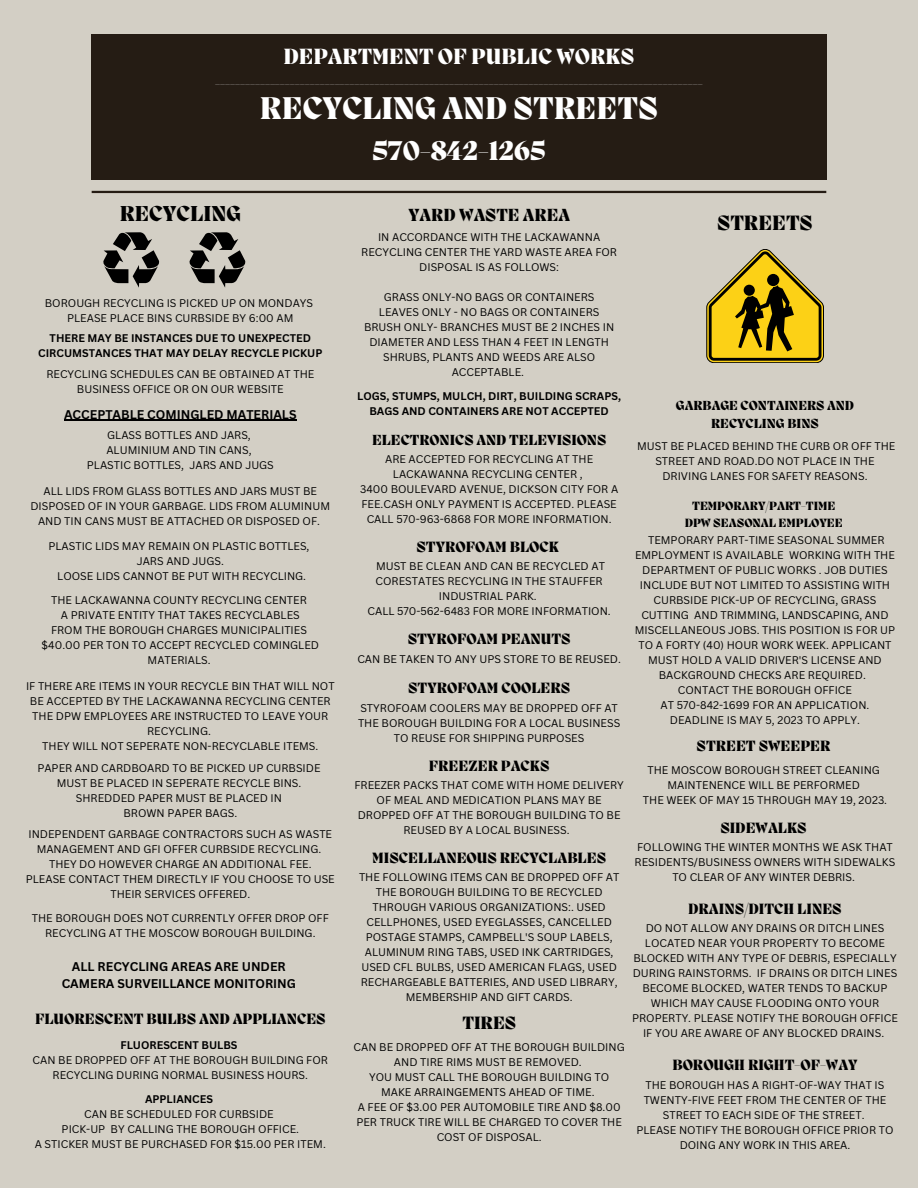
<style>
.page{position:relative;width:918px;height:1188px;background:#d3cfc5}
.page>*{position:absolute;margin:0;border:0;box-sizing:border-box;transform-origin:0 0}
.t1{font:800 32.25px "Migra";color:#fff}
.t2{font:800 27.75px "Migra";color:#fff}
.t3{font:800 22.65px "Migra";color:#fff}
.t4{font:800 22.2px "Migra";color:#000}
.t5{font:800 21.3px "Migra";color:#000}
.t6{font:800 18.3px "Migra";color:#000}
.t7{font:800 18px "Migra";color:#000}
.t8{font:800 15.3px "Migra";color:#000}
.t9{font:800 15px "Migra";color:#000}
.t10{font:800 13.5px/18.8px "Migra";color:#000;text-align:center}
.t11{font:700 12.3px/17.1px "Canva Sans";color:#000;text-align:center}
.t12{font:800 12.3px/17.1px "Migra";color:#000;text-align:center}
.t13{font:10.8px/15px "Canva Sans";color:#000;text-align:center}
.t14{font:700 10.8px/15px "Canva Sans";color:#000;text-align:center}
.t15{font:800 9.15px "Migra";color:#fff}
</style>
<div class="page">
<div style="left:92px;top:34px;width:734px;height:146px;background:#251c14"></div>
<hr style="left:92px;top:191px;width:734px;height:2px;background:#251c14">
<svg style="left:189px;top:232px;width:57px;height:56px"></svg>
<svg style="left:707px;top:249px;width:117px;height:114px"></svg>
<hr style="left:64px;top:420px;width:233px;height:1px;background:#000">
<svg style="left:103px;top:232px;width:57px;height:56px"></svg>
<h3 class="t3" style="left:283px;top:45px;width:353px">DEPARTMENT OF PUBLIC WORKS</h3>
<p class="t15" style="left:215px;top:77px;width:489px">__________________________________________________________________________________________________</p>
<h1 class="t1" style="left:260px;top:93px;width:400px">RECYCLING AND STREETS</h1>
<h2 class="t2" style="left:372px;top:138px;width:175px">570-842-1265</h2>
<h3 class="t4" style="left:120px;top:203px;width:123px">RECYCLING</h3>
<p class="t13" style="left:45px;top:296px;width:270px">BOROUGH RECYCLING IS PICKED UP ON MONDAYS<br>PLEASE PLACE BINS CURBSIDE BY 6:00 AM</p>
<p class="t14" style="left:38px;top:330px;width:286px">THERE MAY BE INSTANCES DUE TO UNEXPECTED<br>CIRCUMSTANCES THAT MAY DELAY RECYCLE PICKUP</p>
<p class="t13" style="left:46px;top:367px;width:269px">RECYCLING SCHEDULES CAN BE OBTAINED AT THE<br>BUSINESS OFFICE OR ON OUR WEBSITE</p>
<p class="t11" style="left:64px;top:405px;width:234px">ACCEPTABLE COMINGLED MATERIALS</p>
<p class="t13" style="left:87px;top:427px;width:188px">GLASS BOTTLES AND JARS,<br>ALUMINIUM AND TIN CANS,<br>PLASTIC BOTTLES, JARS AND JUGS</p>
<p class="t13" style="left:30px;top:483px;width:301px">ALL LIDS FROM GLASS BOTTLES AND JARS MUST BE<br>DISPOSED OF IN YOUR GARBAGE. LIDS FROM ALUMINUM<br>AND TIN CANS MUST BE ATTACHED OR DISPOSED OF.</p>
<p class="t13" style="left:48px;top:539px;width:263px">PLASTIC LIDS MAY REMAIN ON PLASTIC BOTTLES,<br>JARS AND JUGS.<br>LOOSE LIDS CANNOT BE PUT WITH RECYCLING.</p>
<p class="t13" style="left:42px;top:592px;width:279px">THE LACKAWANNA COUNTY RECYCLING CENTER<br>A PRIVATE ENTITY THAT TAKES RECYCLABLES<br>FROM THE BOROUGH CHARGES MUNICIPALITIES $40.00 PER TON TO ACCEPT RECYCLED COMINGLED MATERIALS.</p>
<p class="t13" style="left:26px;top:678px;width:310px">IF THERE ARE ITEMS IN YOUR RECYCLE BIN THAT WILL NOT BE ACCEPTED BY THE LACKAWANNA RECYCLING CENTER THE DPW EMPLOYEES ARE INSTRUCTED TO LEAVE YOUR RECYCLING.<br>THEY WILL NOT SEPERATE NON-RECYCLABLE ITEMS.</p>
<p class="t13" style="left:37px;top:760px;width:285px">PAPER AND CARDBOARD TO BE PICKED UP CURBSIDE MUST BE PLACED IN SEPERATE RECYCLE BINS.<br>SHREDDED PAPER MUST BE PLACED IN<br>BROWN PAPER BAGS.</p>
<p class="t13" style="left:26px;top:827px;width:311px">INDEPENDENT GARBAGE CONTRACTORS SUCH AS WASTE MANAGEMENT AND GFI OFFER CURBSIDE RECYCLING.<br>THEY DO HOWEVER CHARGE AN ADDITIONAL FEE.<br>PLEASE CONTACT THEM DIRECTLY IF YOU CHOOSE TO USE THEIR SERVICES OFFERED.</p>
<p class="t13" style="left:32px;top:910px;width:299px">THE BOROUGH DOES NOT CURRENTLY OFFER DROP OFF<br>RECYCLING AT THE MOSCOW BOROUGH BUILDING.</p>
<p class="t11" style="left:62px;top:958px;width:236px">ALL RECYCLING AREAS ARE UNDER<br>CAMERA SURVEILLANCE MONITORING</p>
<h3 class="t8" style="left:35px;top:1012px;width:292px">FLUORESCENT BULBS AND APPLIANCES</h3>
<p class="t14" style="left:120px;top:1037px;width:119px">FLUORESCENT BULBS</p>
<p class="t13" style="left:33px;top:1052px;width:297px">CAN BE DROPPED OFF AT THE BOROUGH BUILDING FOR<br>RECYCLING DURING NORMAL BUSINESS HOURS.</p>
<p class="t14" style="left:145px;top:1091px;width:70px">APPLIANCES</p>
<p class="t13" style="left:35px;top:1106px;width:293px">CAN BE SCHEDULED FOR CURBSIDE<br>PICK-UP BY CALLING THE BOROUGH OFFICE.<br>A STICKER MUST BE PURCHASED FOR $15.00 PER ITEM.</p>
<h3 class="t7" style="left:409px;top:207px;width:163px">YARD WASTE AREA</h3>
<p class="t13" style="left:361px;top:229px;width:257px">IN ACCORDANCE WITH THE LACKAWANNA<br>RECYCLING CENTER THE YARD WASTE AREA FOR<br>DISPOSAL IS AS FOLLOWS:</p>
<p class="t13" style="left:364px;top:289px;width:252px">GRASS ONLY-NO BAGS OR CONTAINERS<br>LEAVES ONLY - NO BAGS OR CONTAINERS<br>BRUSH ONLY- BRANCHES MUST BE 2 INCHES IN<br>DIAMETER AND LESS THAN 4 FEET IN LENGTH<br>SHRUBS, PLANTS AND WEEDS ARE ALSO<br>ACCEPTABLE.</p>
<p class="t14" style="left:357px;top:388px;width:265px">LOGS, STUMPS, MULCH, DIRT, BUILDING SCRAPS,<br>BAGS AND CONTAINERS ARE NOT ACCEPTED</p>
<h3 class="t9" style="left:372px;top:433px;width:236px">ELECTRONICS AND TELEVISIONS</h3>
<p class="t13" style="left:360px;top:452px;width:260px">ARE ACCEPTED FOR RECYCLING AT THE LACKAWANNA RECYCLING CENTER ,<br>3400 BOULEVARD AVENUE, DICKSON CITY FOR A FEE.CASH ONLY PAYMENT IS ACCEPTED. PLEASE CALL 570-963-6868 FOR MORE INFORMATION.</p>
<h3 class="t8" style="left:416px;top:540px;width:144px">STYROFOAM BLOCK</h3>
<p class="t13" style="left:368px;top:559px;width:245px">MUST BE CLEAN AND CAN BE RECYCLED AT<br>CORESTATES RECYCLING IN THE STAUFFER<br>INDUSTRIAL PARK.<br>CALL 570-562-6483 FOR MORE INFORMATION.</p>
<h3 class="t8" style="left:408px;top:632px;width:164px">STYROFOAM PEANUTS</h3>
<p class="t13" style="left:357px;top:651px;width:265px">CAN BE TAKEN TO ANY UPS STORE TO BE REUSED.</p>
<h3 class="t8" style="left:408px;top:681px;width:164px">STYROFOAM COOLERS</h3>
<p class="t13" style="left:358px;top:700px;width:264px">STYROFOAM COOLERS MAY BE DROPPED OFF AT<br>THE BOROUGH BUILDING FOR A LOCAL BUSINESS<br>TO REUSE FOR SHIPPING PURPOSES</p>
<h3 class="t8" style="left:429px;top:758px;width:122px">FREEZER PACKS</h3>
<p class="t13" style="left:354px;top:777px;width:271px">FREEZER PACKS THAT COME WITH HOME DELIVERY OF MEAL AND MEDICATION PLANS MAY BE DROPPED OFF AT THE BOROUGH BUILDING TO BE REUSED BY A LOCAL BUSINESS.</p>
<h3 class="t8" style="left:372px;top:850px;width:235px">MISCELLANEOUS RECYCLABLES</h3>
<p class="t13" style="left:359px;top:869px;width:262px">THE FOLLOWING ITEMS CAN BE DROPPED OFF AT THE BOROUGH BUILDING TO BE RECYCLED THROUGH VARIOUS ORGANIZATIONS:. USED CELLPHONES, USED EYEGLASSES, CANCELLED POSTAGE STAMPS, CAMPBELL'S SOUP LABELS, ALUMINUM RING TABS, USED INK CARTRIDGES, USED CFL BULBS, USED AMERICAN FLAGS, USED RECHARGEABLE BATTERIES, AND USED LIBRARY, MEMBERSHIP AND GIFT CARDS.</p>
<h3 class="t6" style="left:462px;top:1014px;width:55px">TIRES</h3>
<p class="t13" style="left:354px;top:1039px;width:273px">CAN BE DROPPED OFF AT THE BOROUGH BUILDING AND TIRE RIMS MUST BE REMOVED.<br>YOU MUST CALL THE BOROUGH BUILDING TO MAKE ARRAINGEMENTS AHEAD OF TIME.<br>A FEE OF $3.00 PER AUTOMOBILE TIRE AND $8.00<br>PER TRUCK TIRE WILL BE CHARGED TO COVER THE COST OF DISPOSAL.</p>
<h3 class="t5" style="left:717px;top:213px;width:97px">STREETS</h3>
<p class="t10" style="left:676px;top:397px;width:180px">GARBAGE CONTAINERS AND<br>RECYCLING BINS</p>
<p class="t13" style="left:637px;top:438px;width:260px">MUST BE PLACED BEHIND THE CURB OR OFF THE<br>STREET AND ROAD.DO NOT PLACE IN THE<br>DRIVING LANES FOR SAFETY REASONS.</p>
<p class="t12" style="left:685px;top:498px;width:160px">TEMPORARY/PART-TIME<br>DPW SEASONAL EMPLOYEE</p>
<p class="t13" style="left:635px;top:533px;width:262px">TEMPORARY PART-TIME SEASONAL SUMMER EMPLOYMENT IS AVAILABLE WORKING WITH THE DEPARTMENT OF PUBLIC WORKS . JOB DUTIES INCLUDE BUT NOT LIMITED TO ASSISTING WITH CURBSIDE PICK-UP OF RECYCLING, GRASS CUTTING AND TRIMMING, LANDSCAPING, AND MISCELLANEOUS JOBS. THIS POSITION IS FOR UP TO A FORTY (40) HOUR WORK WEEK. APPLICANT MUST HOLD A VALID DRIVER'S LICENSE AND BACKGROUND CHECKS ARE REQUIRED.<br>CONTACT THE BOROUGH OFFICE<br>AT 570-842-1699 FOR AN APPLICATION.<br>DEADLINE IS MAY 5, 2023 TO APPLY.</p>
<h3 class="t8" style="left:697px;top:739px;width:135px">STREET SWEEPER</h3>
<p class="t13" style="left:643px;top:762px;width:246px">THE MOSCOW BOROUGH STREET CLEANING<br>MAINTENENCE WILL BE PERFORMED<br>THE WEEK OF MAY 15 THROUGH MAY 19, 2023.</p>
<h3 class="t8" style="left:720px;top:820px;width:88px">SIDEWALKS</h3>
<p class="t13" style="left:635px;top:839px;width:262px">FOLLOWING THE WINTER MONTHS WE ASK THAT<br>RESIDENTS/BUSINESS OWNERS WITH SIDEWALKS<br>TO CLEAR OF ANY WINTER DEBRIS.</p>
<h3 class="t8" style="left:688px;top:902px;width:155px">DRAINS/DITCH LINES</h3>
<p class="t13" style="left:632px;top:921px;width:267px">DO NOT ALLOW ANY DRAINS OR DITCH LINES LOCATED NEAR YOUR PROPERTY TO BECOME BLOCKED WITH ANY TYPE OF DEBRIS, ESPECIALLY DURING RAINSTORMS. IF DRAINS OR DITCH LINES BECOME BLOCKED, WATER TENDS TO BACKUP WHICH MAY CAUSE FLOODING ONTO YOUR PROPERTY. PLEASE NOTIFY THE BOROUGH OFFICE IF YOU ARE AWARE OF ANY BLOCKED DRAINS.</p>
<h3 class="t8" style="left:672px;top:1058px;width:187px">BOROUGH RIGHT-OF-WAY</h3>
<p class="t13" style="left:636px;top:1077px;width:259px">THE BOROUGH HAS A RIGHT-OF-WAY THAT IS TWENTY-FIVE FEET FROM THE CENTER OF THE STREET TO EACH SIDE OF THE STREET.<br>PLEASE NOTIFY THE BOROUGH OFFICE PRIOR TO DOING ANY WORK IN THIS AREA.</p>
</div>
